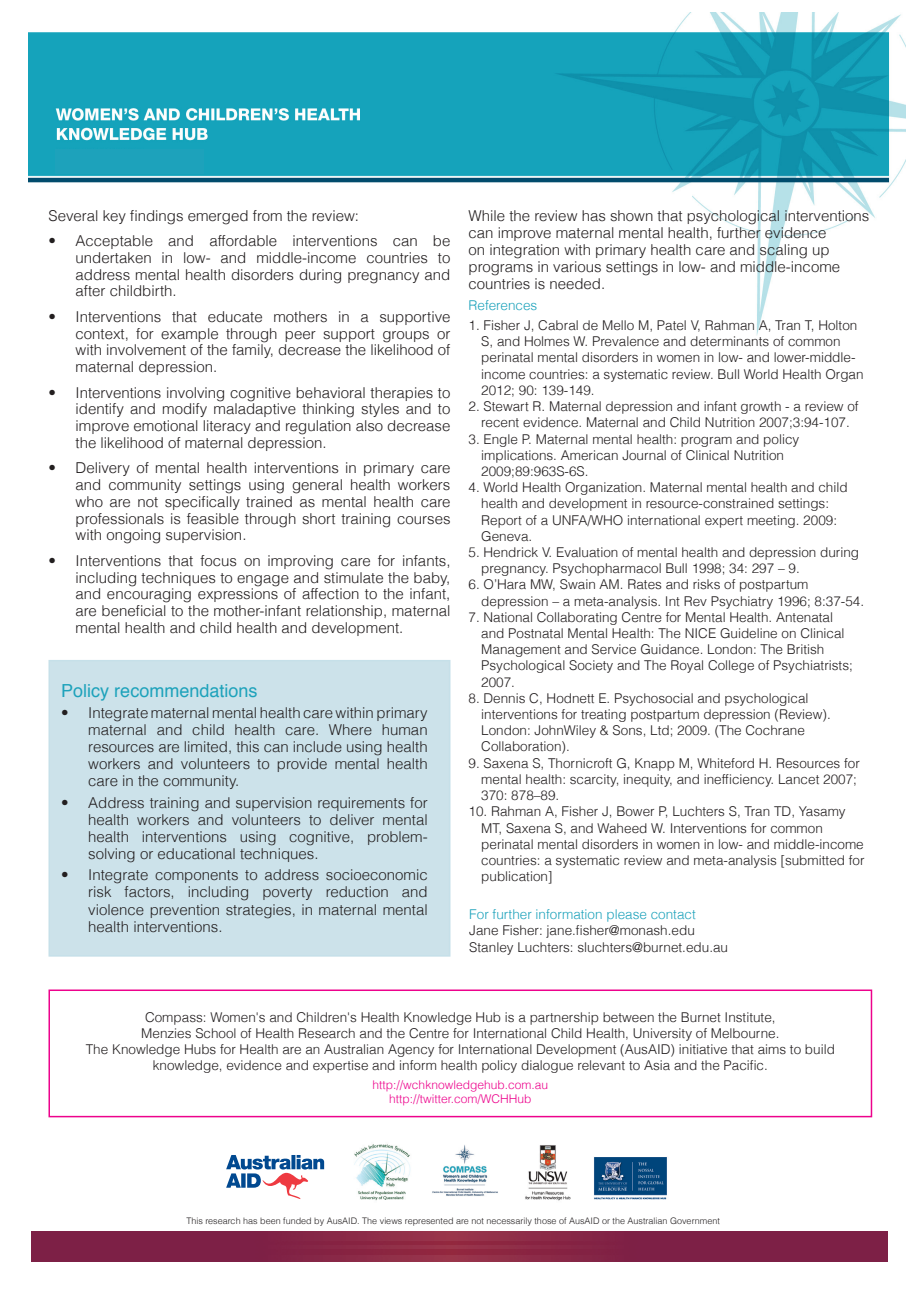
<style>
.page{position:relative;width:919px;height:1289px;background:#fff}
.page>*{position:absolute;margin:0;border:0;box-sizing:border-box;transform-origin:0 0}
.t1{font:18px "Helvetica";color:#1da2bb}
.t2{font:300 15px/16.8px "Helvetica";color:#231f20;text-align:justify}
.t3{font:300 13.5px/16.2px "Helvetica";color:#231f20}
.t4{font:300 13.5px "Helvetica";color:#1da2bb}
.t5{font:300 12px/14.4px "Helvetica";color:#ed028c;text-align:center}
.t6{font:300 9px "Helvetica";color:#231f20}
.s1{color:#1da2bb}
</style>
<div class="page">
<img style="left:29px;top:13px;width:875px;height:322px">
<img style="left:354px;top:1144px;width:313px;height:57px">
<svg style="left:226px;top:1155px;width:98px;height:43px"></svg>
<img style="left:32px;top:1231px;width:855px;height:10px">
<img style="left:32px;top:1254px;width:855px;height:7px">
<div style="left:48px;top:989px;width:824px;height:128px;border:2px solid #ed028c"></div>
<img style="left:32px;top:1241px;width:855px;height:13px">
<div style="left:55px;top:150px;width:148px;height:24px;background:#1da2bb"></div>
<div style="left:49px;top:660px;width:400px;height:295px;background:#cce2ea"></div>
<div style="left:48px;top:660px;width:402px;height:296px;border:2px solid #c6e0e9"></div>
<p class="t2" style="left:48px;top:206px;width:312px">Several key findings emerged from the review:</p>
<p class="t2" style="left:75px;top:231px;width:376px;text-indent:-27px">• Acceptable and affordable interventions can be undertaken in low- and middle-income countries to address mental health disorders during pregnancy and after childbirth.</p>
<p class="t2" style="left:75px;top:307px;width:376px;text-indent:-27px">• Interventions that educate mothers in a supportive context, for example through peer support groups or with involvement of the family, decrease the likelihood of maternal depression.</p>
<p class="t2" style="left:75px;top:383px;width:376px;text-indent:-27px">• Interventions involving cognitive behavioral therapies to identify and modify maladaptive thinking styles and to improve emotional literacy and regulation also decrease the likelihood of maternal depression.</p>
<p class="t2" style="left:75px;top:459px;width:376px;text-indent:-27px">• Delivery of mental health interventions in primary care and community settings using general health workers who are not specifically trained as mental health care professionals is feasible through short training courses with ongoing supervision.</p>
<p class="t2" style="left:75px;top:551px;width:376px;text-indent:-27px">• Interventions that focus on improving care for infants, including techniques to engage and stimulate the baby, and encouraging expressions of affection to the infant, are beneficial to the mother-infant relationship, maternal mental health and child health and development.</p>
<p class="t1" style="left:61px;top:676px;width:198px">Policy recommendations</p>
<p class="t2" style="left:88px;top:703px;width:341px;text-indent:-27px">• Integrate maternal mental health care within primary maternal and child health care. Where human resources are limited, this can include using health workers and volunteers to provide mental health care in the community.</p>
<p class="t2" style="left:88px;top:793px;width:341px;text-indent:-27px">• Address training and supervision requirements for health workers and volunteers to deliver mental health interventions using cognitive, problem&shy;solving or educational techniques.</p>
<p class="t2" style="left:88px;top:865px;width:341px;text-indent:-27px">• Integrate components to address socioeconomic risk factors, including poverty reduction and violence prevention strategies, in maternal mental health interventions.</p>
<p class="t2" style="left:468px;top:206px;width:402px;text-align:left">While the review has shown that psychological interventions can improve maternal mental health, further evidence<br>on integration with primary health care and scaling up programs in various settings in low- and middle-income countries is needed.</p>
<p class="t4" style="left:468px;top:294px;width:70px">References</p>
<p class="t3" style="left:481px;top:316px;width:384px;text-indent:-13px">1. Fisher J, Cabral de Mello M, Patel V, Rahman A, Tran T, Holton S, and Holmes W. Prevalence and determinants of common perinatal mental disorders in women in low- and lower-middle&shy;income countries: a systematic review. Bull World Health Organ 2012; 90: 139-149.</p>
<p class="t3" style="left:468px;top:397px;width:391px;text-align:center">2. Stewart R. Maternal depression and infant growth - a review of recent evidence. Maternal and Child Nutrition 2007;3:94-107.</p>
<p class="t3" style="left:481px;top:430px;width:319px;text-indent:-13px">3. Engle P. Maternal mental health: program and policy implications. American Journal of Clinical Nutrition<br>2009;89:963S-6S.</p>
<p class="t3" style="left:481px;top:478px;width:368px;text-indent:-13px">4. World Health Organization. Maternal mental health and child health and development in resource-constrained settings:<br>Report of a UNFA/WHO international expert meeting. 2009:<br>Geneva.</p>
<p class="t3" style="left:481px;top:543px;width:379px;text-indent:-13px">5. Hendrick V. Evaluation of mental health and depression during pregnancy. Psychopharmacol Bull 1998; 34: 297 – 9.</p>
<p class="t3" style="left:481px;top:576px;width:384px;text-indent:-13px">6. O’Hara MW, Swain AM. Rates and risks of postpartum depression – a meta-analysis. Int Rev Psychiatry 1996; 8:37-54.</p>
<p class="t3" style="left:481px;top:608px;width:373px;text-indent:-13px">7. National Collaborating Centre for Mental Health. Antenatal and Postnatal Mental Health: The NICE Guideline on Clinical Management and Service Guidance. London: The British Psychological Society and The Royal College of Psychiatrists; 2007.</p>
<p class="t3" style="left:481px;top:689px;width:351px;text-indent:-13px">8. Dennis C, Hodnett E. Psychosocial and psychological interventions for treating postpartum depression (Review).<br>London: JohnWiley &amp; Sons, Ltd; 2009. (The Cochrane Collaboration).</p>
<p class="t3" style="left:481px;top:754px;width:380px;text-indent:-13px">9. Saxena S, Thornicroft G, Knapp M, Whiteford H. Resources for mental health: scarcity, inequity, and inefficiency. Lancet 2007;<br>370: 878–89.</p>
<p class="t3" style="left:481px;top:802px;width:385px;text-indent:-13px">10. Rahman A, Fisher J, Bower P, Luchters S, Tran TD, Yasamy MT, Saxena S, and Waheed W. Interventions for common perinatal mental disorders in women in low- and middle-income countries: a systematic review and meta-analysis [submitted for publication]</p>
<p class="t3" style="left:469px;top:905px;width:260px"><span class="s1">For further information please contact<br></span>Jane Fisher: jane.fisher@monash.edu<br>Stanley Luchters: sluchters@burnet.edu.au</p>
<p class="t3" style="left:86px;top:1008px;width:750px;text-align:center">Compass: Women's and Children's Health Knowledge Hub is a partnership between the Burnet Institute,<br>Menzies School of Health Research and the Centre for International Child Health, University of Melbourne.<br>The Knowledge Hubs for Health are an Australian Agency for International Development (AusAID) initiative that aims to build knowledge, evidence and expertise and inform health policy dialogue relevant to Asia and the Pacific.</p>
<p class="t5" style="left:372px;top:1076px;width:177px">http://wchknowledgehub.com.au http://twitter.com/WCHHub</p>
<p class="t6" style="left:186px;top:1213px;width:535px">This research has been funded by AusAID. The views represented are not necessarily those of AusAID or the Australian Government</p>
</div>
